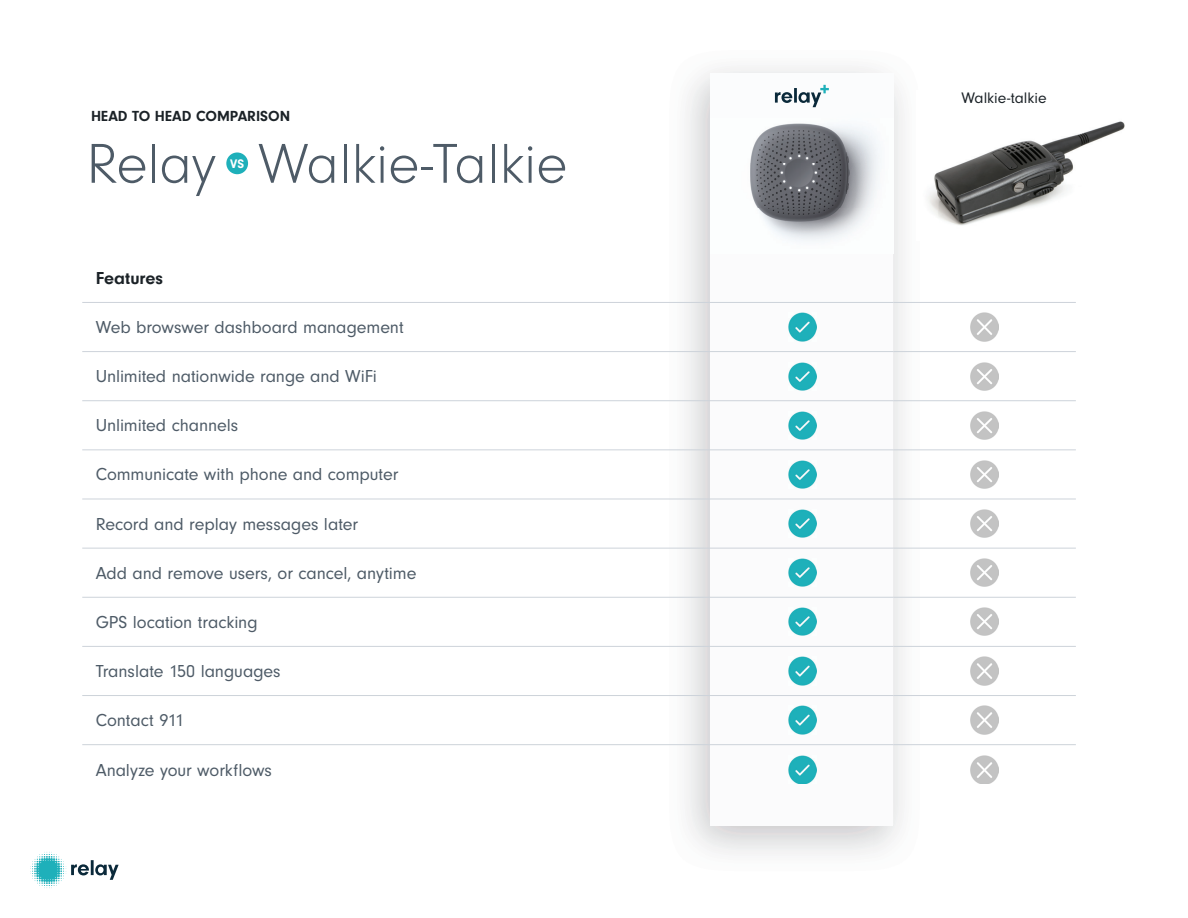
<style>
.page{position:relative;width:1188px;height:918px;background:#fff}
.page>*{position:absolute;margin:0;border:0;box-sizing:border-box;transform-origin:0 0}
.t1{font:300 58.2px "Neuzeit Gro";letter-spacing:-.005em;color:#4e5b67}
.t2{font:18px "Neuzeit Gro";letter-spacing:-.005em;color:#4e5b67}
.t3{font:700 18px "Neuzeit Gro";letter-spacing:.005em;color:#1b2227}
.t4{font:15.75px "Neuzeit Gro";color:#1b2227}
.t5{font:700 15.15px "Neuzeit Gro";color:#1b2227}
.t6{font:700 12.9px "Neuzeit Gro";color:#fff}
</style>
<div class="page">
<div style="left:711px;top:73px;width:182px;height:752px;background:#fbfbfc"></div>
<img style="left:928px;top:121px;width:197px;height:105px">
<img style="left:750px;top:84px;width:127px;height:155px">
<svg style="left:775px;top:92px;width:17px;height:11px"></svg>
<hr style="left:794px;top:88px;width:3px;height:15px;background:#0a293a">
<svg style="left:798px;top:85px;width:31px;height:22px"></svg>
<hr style="left:91px;top:860px;width:3px;height:15px;background:#0a293a">
<svg style="left:95px;top:864px;width:24px;height:16px"></svg>
<svg style="left:30px;top:852px;width:59px;height:37px"></svg>
<hr style="left:82px;top:302px;width:629px;height:1px;background:#cdd3da">
<hr style="left:711px;top:302px;width:182px;height:1px;background:#cdd3da">
<hr style="left:893px;top:302px;width:183px;height:1px;background:#cdd3da">
<hr style="left:82px;top:351px;width:629px;height:1px;background:#cdd3da">
<hr style="left:711px;top:351px;width:182px;height:1px;background:#cdd3da">
<hr style="left:893px;top:351px;width:183px;height:1px;background:#cdd3da">
<hr style="left:82px;top:400px;width:629px;height:1px;background:#cdd3da">
<hr style="left:711px;top:400px;width:182px;height:1px;background:#cdd3da">
<hr style="left:893px;top:400px;width:183px;height:1px;background:#cdd3da">
<hr style="left:82px;top:450px;width:629px;height:1px;background:#cdd3da">
<hr style="left:711px;top:450px;width:182px;height:1px;background:#cdd3da">
<hr style="left:893px;top:450px;width:183px;height:1px;background:#cdd3da">
<hr style="left:82px;top:499px;width:629px;height:1px;background:#cdd3da">
<hr style="left:711px;top:499px;width:182px;height:1px;background:#cdd3da">
<hr style="left:893px;top:499px;width:183px;height:1px;background:#cdd3da">
<hr style="left:82px;top:548px;width:629px;height:1px;background:#cdd3da">
<hr style="left:711px;top:548px;width:182px;height:1px;background:#cdd3da">
<hr style="left:893px;top:548px;width:183px;height:1px;background:#cdd3da">
<hr style="left:82px;top:597px;width:629px;height:1px;background:#cdd3da">
<hr style="left:711px;top:597px;width:182px;height:1px;background:#cdd3da">
<hr style="left:893px;top:597px;width:183px;height:1px;background:#cdd3da">
<hr style="left:82px;top:646px;width:629px;height:1px;background:#cdd3da">
<hr style="left:711px;top:646px;width:182px;height:1px;background:#cdd3da">
<hr style="left:893px;top:646px;width:183px;height:1px;background:#cdd3da">
<hr style="left:82px;top:695px;width:629px;height:1px;background:#cdd3da">
<hr style="left:711px;top:695px;width:182px;height:1px;background:#cdd3da">
<hr style="left:893px;top:695px;width:183px;height:1px;background:#cdd3da">
<hr style="left:82px;top:744px;width:629px;height:1px;background:#cdd3da">
<hr style="left:711px;top:744px;width:182px;height:1px;background:#cdd3da">
<hr style="left:893px;top:744px;width:183px;height:1px;background:#cdd3da">
<img style="left:788px;top:313px;width:28px;height:28px">
<img style="left:971px;top:313px;width:28px;height:28px">
<img style="left:788px;top:362px;width:28px;height:28px">
<img style="left:971px;top:362px;width:28px;height:28px">
<img style="left:788px;top:411px;width:28px;height:28px">
<img style="left:971px;top:411px;width:28px;height:28px">
<img style="left:788px;top:460px;width:28px;height:29px">
<img style="left:971px;top:460px;width:28px;height:29px">
<img style="left:788px;top:509px;width:28px;height:29px">
<img style="left:971px;top:509px;width:28px;height:29px">
<img style="left:788px;top:559px;width:28px;height:28px">
<img style="left:971px;top:559px;width:28px;height:28px">
<img style="left:788px;top:608px;width:28px;height:28px">
<img style="left:971px;top:608px;width:28px;height:28px">
<img style="left:788px;top:657px;width:28px;height:28px">
<img style="left:971px;top:657px;width:28px;height:28px">
<img style="left:788px;top:706px;width:28px;height:28px">
<img style="left:971px;top:706px;width:28px;height:28px">
<img style="left:788px;top:756px;width:28px;height:28px">
<img style="left:971px;top:756px;width:28px;height:28px">
<div style="left:226px;top:152px;width:22px;height:22px;background:#1eb0ba;border-radius:50%"></div>
<p class="t5" style="left:91px;top:108px;width:201px">HEAD TO HEAD COMPARISON</p>
<h1 class="t1" style="left:86px;top:133px;width:131px">Relay</h1>
<h1 class="t1" style="left:258px;top:133px;width:311px">Walkie-Talkie</h1>
<p class="t6" style="left:230px;top:156px;width:15px">VS</p>
<p class="t3" style="left:96px;top:268px;width:69px">Features</p>
<p class="t2" style="left:96px;top:317px;width:309px">Web browswer dashboard management</p>
<p class="t2" style="left:96px;top:367px;width:283px">Unlimited nationwide range and WiFi</p>
<p class="t2" style="left:96px;top:416px;width:144px">Unlimited channels</p>
<p class="t2" style="left:96px;top:465px;width:304px">Communicate with phone and computer</p>
<p class="t2" style="left:96px;top:514px;width:264px">Record and replay messages later</p>
<p class="t2" style="left:96px;top:563px;width:322px">Add and remove users, or cancel, anytime</p>
<p class="t2" style="left:96px;top:612px;width:163px">GPS location tracking</p>
<p class="t2" style="left:96px;top:661px;width:186px">Translate 150 languages</p>
<p class="t2" style="left:96px;top:710px;width:90px">Contact 911</p>
<p class="t2" style="left:96px;top:760px;width:178px">Analyze your workflows</p>
<p class="t4" style="left:961px;top:90px;width:87px">Walkie-talkie</p>
</div>
